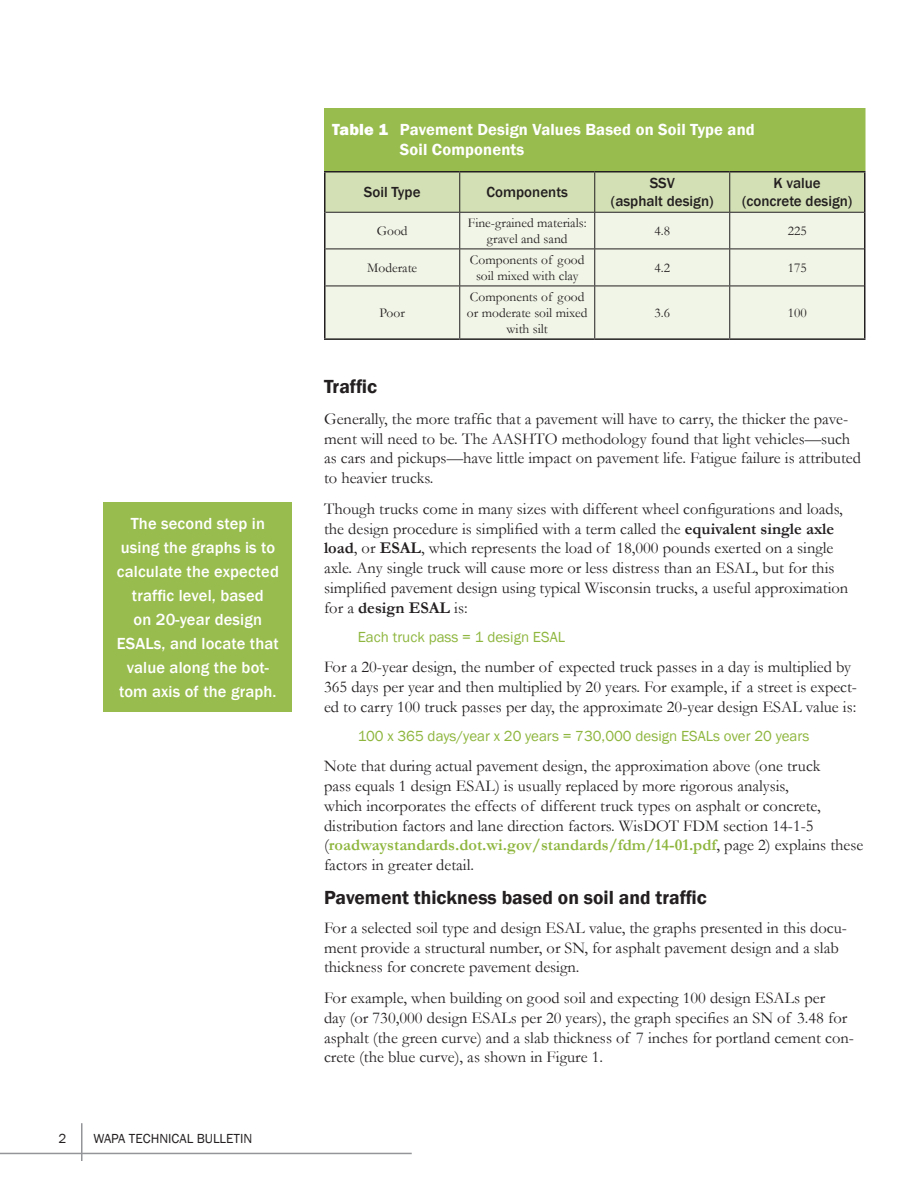
<style>
.page{position:relative;width:918px;height:1188px;background:#fff}
.page>*{position:absolute;margin:0;border:0;box-sizing:border-box;transform-origin:0 0}
.SubSection_Header{font:600 19.5px "Franklin Gothic";color:#231f20}
.Body_Copy_Regular{font:600 19.5px "Franklin Gothic";color:#231f20}
.Body_Copy_Regular-2{font:16.5px/19.8px "Garamond";color:#231f20}
.Pull_Quote{font:500 16.5px/24px "Franklin Gothic";letter-spacing:.01em;color:#fff;text-align:center}
.Table_Title{font:600 16.5px/19.8px "Franklin Gothic";letter-spacing:.01em;color:#fff}
.Sub-Sub-section_Call{font:15px "Franklin Gothic";color:#8eb63e}
.Table_Header_copy{font:500 15px "Franklin Gothic";color:#231f20}
.Table_Entry_Copy{font:13.5px/16.2px "Garamond";color:#231f20;text-align:center}
.t1{font:13.5px "Franklin Gothic";color:#231f20}
.s1{font-weight:800}
.s2{font-weight:700}
.s3{font-weight:700;color:#8eb63e}
</style>
<div class="page">
<hr style="left:81px;top:1123px;width:1px;height:38px;background:#939598">
<hr style="left:0;top:1153px;width:412px;height:1px;background:#939598">
<div style="left:325px;top:172px;width:540px;height:40px;background:#d3e0b5"></div>
<div style="left:326px;top:213px;width:538px;height:125px;background:#f1f5e7"></div>
<hr style="left:459px;top:173px;width:1px;height:39px;background:#231f20">
<hr style="left:594px;top:173px;width:1px;height:39px;background:#231f20">
<hr style="left:729px;top:173px;width:1px;height:39px;background:#231f20">
<hr style="left:459px;top:213px;width:1px;height:36px;background:#231f20">
<hr style="left:594px;top:213px;width:1px;height:36px;background:#231f20">
<hr style="left:729px;top:213px;width:1px;height:36px;background:#231f20">
<hr style="left:326px;top:249px;width:134px;height:1px;background:#231f20">
<hr style="left:460px;top:249px;width:135px;height:1px;background:#231f20">
<hr style="left:459px;top:249px;width:1px;height:37px;background:#231f20">
<hr style="left:595px;top:249px;width:135px;height:1px;background:#231f20">
<hr style="left:594px;top:249px;width:1px;height:37px;background:#231f20">
<hr style="left:730px;top:249px;width:134px;height:1px;background:#231f20">
<hr style="left:729px;top:249px;width:1px;height:37px;background:#231f20">
<hr style="left:326px;top:286px;width:134px;height:1px;background:#231f20">
<hr style="left:460px;top:286px;width:135px;height:1px;background:#231f20">
<hr style="left:459px;top:286px;width:1px;height:52px;background:#231f20">
<hr style="left:595px;top:286px;width:135px;height:1px;background:#231f20">
<hr style="left:594px;top:286px;width:1px;height:52px;background:#231f20">
<hr style="left:730px;top:286px;width:134px;height:1px;background:#231f20">
<hr style="left:729px;top:286px;width:1px;height:52px;background:#231f20">
<hr style="left:864px;top:173px;width:2px;height:39px;background:#231f20">
<hr style="left:324px;top:212px;width:2px;height:37px;background:#231f20">
<hr style="left:864px;top:212px;width:2px;height:37px;background:#231f20">
<hr style="left:324px;top:249px;width:2px;height:37px;background:#231f20">
<hr style="left:864px;top:249px;width:2px;height:37px;background:#231f20">
<hr style="left:324px;top:286px;width:2px;height:52px;background:#231f20">
<hr style="left:864px;top:286px;width:2px;height:52px;background:#231f20">
<hr style="left:324px;top:338px;width:136px;height:2px;background:#231f20">
<hr style="left:460px;top:338px;width:135px;height:2px;background:#231f20">
<hr style="left:595px;top:338px;width:135px;height:2px;background:#231f20">
<hr style="left:730px;top:338px;width:136px;height:2px;background:#231f20">
<hr style="left:324px;top:171px;width:136px;height:1px;background:#231f20">
<hr style="left:324px;top:173px;width:2px;height:39px;background:#231f20">
<hr style="left:460px;top:171px;width:135px;height:1px;background:#231f20">
<hr style="left:595px;top:171px;width:135px;height:1px;background:#231f20">
<hr style="left:730px;top:171px;width:136px;height:1px;background:#231f20">
<hr style="left:326px;top:212px;width:134px;height:1px;background:#231f20">
<hr style="left:460px;top:212px;width:135px;height:1px;background:#231f20">
<hr style="left:595px;top:212px;width:135px;height:1px;background:#231f20">
<hr style="left:730px;top:212px;width:134px;height:1px;background:#231f20">
<div style="left:325px;top:109px;width:540px;height:61px;background:#98bc4d"></div>
<div style="left:324px;top:108px;width:542px;height:63px;border:2px solid #98bc4d"></div>
<div style="left:103px;top:502px;width:189px;height:210px;background:#98bc4d"></div>
<p class="Pull_Quote" style="left:121px;top:511px;width:156px">The second step in using the graphs is to</p>
<p class="Pull_Quote" style="left:117px;top:559px;width:164px">calculate the expected traffic level, based</p>
<p class="Pull_Quote" style="left:134px;top:607px;width:130px">on 20-year design</p>
<p class="Pull_Quote" style="left:117px;top:631px;width:164px">ESALs, and locate that</p>
<p class="Pull_Quote" style="left:119px;top:655px;width:159px">value along the bot&shy;tom axis of the graph.</p>
<p class="t1" style="left:58px;top:1131px;width:9px">2</p>
<p class="t1" style="left:93px;top:1131px;width:161px">WAPA TECHNICAL BULLETIN</p>
<p class="Table_Title" style="left:400px;top:120px;width:357px;text-indent:-68px"><span class="s1">Table 1</span> Pavement Design Values Based on Soil Type and<br>Soil Components</p>
<p class="Table_Header_copy" style="left:364px;top:183px;width:58px">Soil Type</p>
<p class="Table_Header_copy" style="left:487px;top:183px;width:83px">Components</p>
<p class="Table_Header_copy" style="left:650px;top:174px;width:27px">SSV</p>
<p class="Table_Header_copy" style="left:611px;top:192px;width:104px">(asphalt design)</p>
<p class="Table_Header_copy" style="left:774px;top:174px;width:49px">K value</p>
<p class="Table_Header_copy" style="left:742px;top:192px;width:112px">(concrete design)</p>
<p class="Table_Entry_Copy" style="left:377px;top:222px;width:32px">Good</p>
<p class="Table_Entry_Copy" style="left:468px;top:214px;width:121px">Fine-grained materials: gravel and sand</p>
<p class="Table_Entry_Copy" style="left:654px;top:222px;width:17px">4.8</p>
<p class="Table_Entry_Copy" style="left:788px;top:222px;width:20px">225</p>
<p class="Table_Entry_Copy" style="left:367px;top:259px;width:52px">Moderate</p>
<p class="Table_Entry_Copy" style="left:470px;top:251px;width:116px">Components of good soil mixed with clay</p>
<p class="Table_Entry_Copy" style="left:654px;top:259px;width:17px">4.2</p>
<p class="Table_Entry_Copy" style="left:788px;top:259px;width:20px">175</p>
<p class="Table_Entry_Copy" style="left:380px;top:304px;width:27px">Poor</p>
<p class="Table_Entry_Copy" style="left:467px;top:288px;width:122px">Components of good or moderate soil mixed with silt</p>
<p class="Table_Entry_Copy" style="left:654px;top:304px;width:17px">3.6</p>
<p class="Table_Entry_Copy" style="left:788px;top:304px;width:20px">100</p>
<p class="Body_Copy_Regular" style="left:324px;top:375px;width:55px">Traffic</p>
<p class="Body_Copy_Regular-2" style="left:324px;top:408px;width:538px">Generally, the more traffic that a pavement will have to carry, the thicker the pave&shy;ment will need to be. The AASHTO methodology found that light vehicles—such as cars and pickups—have little impact on pavement life. Fatigue failure is attributed to heavier trucks.</p>
<p class="Body_Copy_Regular-2" style="left:324px;top:498px;width:526px">Though trucks come in many sizes with different wheel configurations and loads, the design procedure is simplified with a term called the <span class="s2">equivalent single axle load</span>, or <span class="s2">ESAL</span>, which represents the load of 18,000 pounds exerted on a single axle. Any single truck will cause more or less distress than an ESAL, but for this simplified pavement design using typical Wisconsin trucks, a useful approximation for a <span class="s2">design ESAL</span> is:</p>
<p class="Sub-Sub-section_Call" style="left:358px;top:627px;width:209px">Each truck pass = 1 design ESAL</p>
<p class="Body_Copy_Regular-2" style="left:324px;top:657px;width:535px">For a 20-year design, the number of expected truck passes in a day is multiplied by<br>365 days per year and then multiplied by 20 years. For example, if a street is expect&shy;ed to carry 100 truck passes per day, the approximate 20-year design ESAL value is:</p>
<p class="Sub-Sub-section_Call" style="left:358px;top:726px;width:453px">100 x 365 days/year x 20 years = 730,000 design ESALs over 20 years</p>
<p class="Body_Copy_Regular-2" style="left:324px;top:756px;width:541px">Note that during actual pavement design, the approximation above (one truck<br>pass equals 1 design ESAL) is usually replaced by more rigorous analysis,<br>which incorporates the effects of different truck types on asphalt or concrete, distribution factors and lane direction factors. WisDOT FDM section 14-1-5 (<span class="s3">roadwaystandards.dot.wi.gov/standards/fdm/14-01.pdf</span>, page 2) explains these factors in greater detail.</p>
<p class="SubSection_Header" style="left:324px;top:886px;width:384px">Pavement thickness based on soil and traffic</p>
<p class="Body_Copy_Regular-2" style="left:324px;top:917px;width:525px">For a selected soil type and design ESAL value, the graphs presented in this docu&shy;ment provide a structural number, or SN, for asphalt pavement design and a slab thickness for concrete pavement design.</p>
<p class="Body_Copy_Regular-2" style="left:324px;top:988px;width:532px">For example, when building on good soil and expecting 100 design ESALs per<br>day (or 730,000 design ESALs per 20 years), the graph specifies an SN of 3.48 for asphalt (the green curve) and a slab thickness of 7 inches for portland cement con&shy;crete (the blue curve), as shown in Figure 1.</p>
</div>
